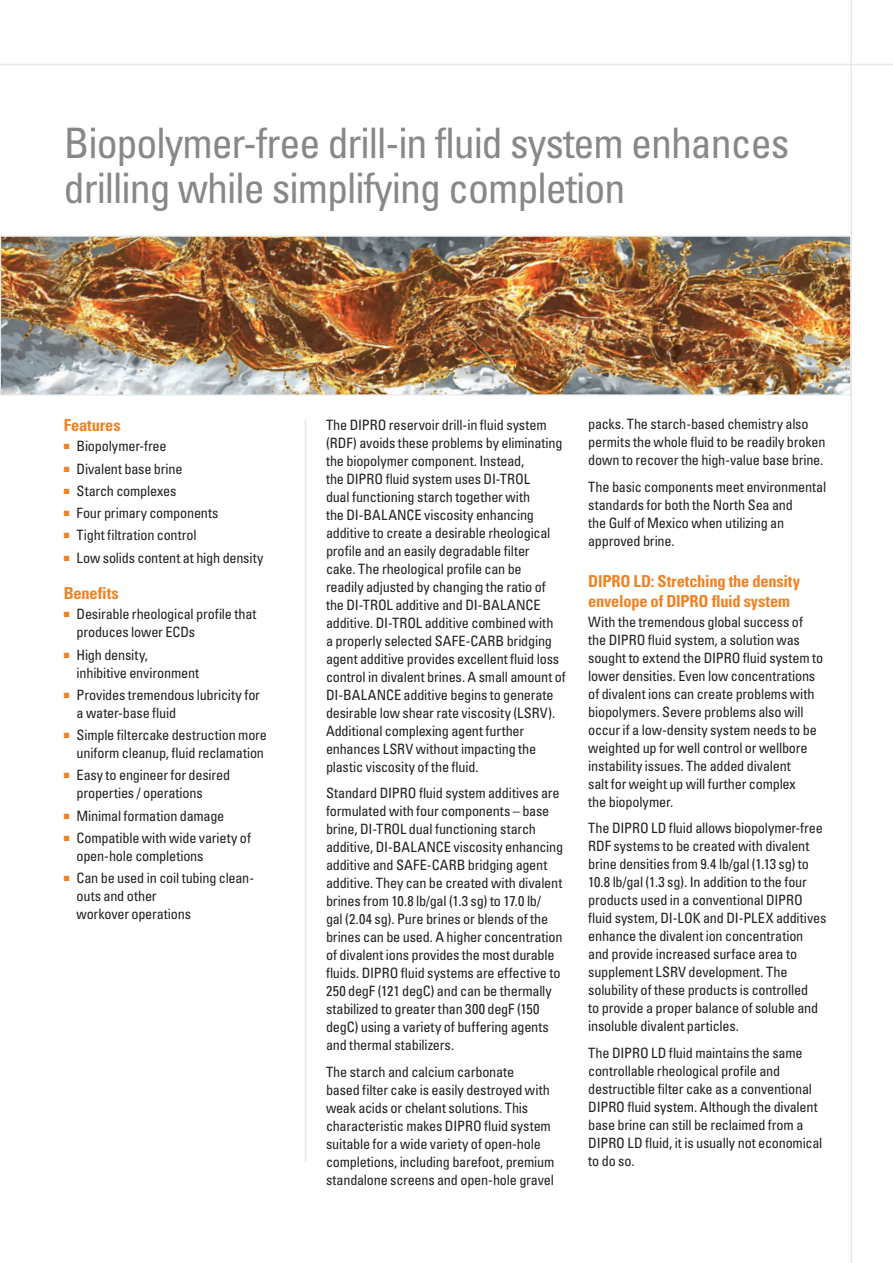
<style>
.page{position:relative;width:893px;height:1263px;background:#fff}
.page>*{position:absolute;margin:0;border:0;box-sizing:border-box;transform-origin:0 0}
.Page_Heading_28_pt{font:condensed 42px/45px "Univers LT Std";letter-spacing:-.025em;color:#87888a}
.Body_Heading_11_pt{font:700 condensed 16.5px/19.5px "Univers LT Std";letter-spacing:-.01em;color:#ef8222}
.Body_9_5_pt___12_pt{font:condensed 14.25px/18px "Univers LT Std";letter-spacing:-.015em;color:#231f20}
.s1{color:#ef8222}
</style>
<div class="page">
<hr style="left:0;top:64px;width:893px;height:1px;background:#e6e7e7">
<hr style="left:305px;top:419px;width:1px;height:743px;background:#e6e7e7">
<hr style="left:850px;top:0;width:2px;height:1263px;background:#e6e7e7">
<img style="left:2px;top:238px;width:847px;height:155px">
<div style="left:0;top:236px;width:851px;height:159px;border:1px solid #e6e7e7"></div>
<p class="Page_Heading_28_pt" style="left:64px;top:120px;width:727px">Biopolymer-free drill-in fluid system enhances drilling while simplifying completion</p>
<p class="Body_Heading_11_pt" style="left:64px;top:415px;width:58px">Features</p>
<p class="Body_9_5_pt___12_pt" style="left:64px;top:437px;width:104px"><span class="s1">■</span> Biopolymer-free</p>
<p class="Body_9_5_pt___12_pt" style="left:64px;top:459px;width:120px"><span class="s1">■</span> Divalent base brine</p>
<p class="Body_9_5_pt___12_pt" style="left:64px;top:482px;width:114px"><span class="s1">■</span> Starch complexes</p>
<p class="Body_9_5_pt___12_pt" style="left:64px;top:504px;width:156px"><span class="s1">■</span> Four primary components</p>
<p class="Body_9_5_pt___12_pt" style="left:64px;top:526px;width:134px"><span class="s1">■</span> Tight filtration control</p>
<p class="Body_9_5_pt___12_pt" style="left:64px;top:548px;width:201px"><span class="s1">■</span> Low solids content at high density</p>
<p class="Body_Heading_11_pt" style="left:64px;top:583px;width:56px">Benefits</p>
<p class="Body_9_5_pt___12_pt" style="left:77px;top:605px;width:181px;text-indent:-13px"><span class="s1">■</span> Desirable rheological profile that produces lower ECDs</p>
<p class="Body_9_5_pt___12_pt" style="left:77px;top:645px;width:124px;text-indent:-13px"><span class="s1">■</span> High density, inhibitive environment</p>
<p class="Body_9_5_pt___12_pt" style="left:77px;top:685px;width:185px;text-indent:-13px"><span class="s1">■</span> Provides tremendous lubricity for a water-base fluid</p>
<p class="Body_9_5_pt___12_pt" style="left:64px;top:726px;width:205px;text-align:right"><span class="s1">■</span> Simple filtercake destruction more uniform cleanup, fluid reclamation</p>
<p class="Body_9_5_pt___12_pt" style="left:77px;top:766px;width:155px;text-indent:-13px"><span class="s1">■</span> Easy to engineer for desired properties / operations</p>
<p class="Body_9_5_pt___12_pt" style="left:64px;top:806px;width:162px"><span class="s1">■</span> Minimal formation damage</p>
<p class="Body_9_5_pt___12_pt" style="left:77px;top:828px;width:176px;text-indent:-13px"><span class="s1">■</span> Compatible with wide variety of open-hole completions</p>
<p class="Body_9_5_pt___12_pt" style="left:77px;top:869px;width:179px;text-indent:-13px"><span class="s1">■</span> Can be used in coil tubing clean&shy;outs and other<br>workover operations</p>
<p class="Body_9_5_pt___12_pt" style="left:326px;top:415px;width:241px">The DIPRO reservoir drill-in fluid system (RDF) avoids these problems by eliminating the biopolymer component. Instead,<br>the DIPRO fluid system uses DI-TROL<br>dual functioning starch together with<br>the DI-BALANCE viscosity enhancing additive to create a desirable rheological profile and an easily degradable filter<br>cake. The rheological profile can be<br>readily adjusted by changing the ratio of the DI-TROL additive and DI-BALANCE additive. DI-TROL additive combined with<br>a properly selected SAFE-CARB bridging agent additive provides excellent fluid loss control in divalent brines. A small amount of DI-BALANCE additive begins to generate desirable low shear rate viscosity (LSRV).<br>Additional complexing agent further enhances LSRV without impacting the plastic viscosity of the fluid.</p>
<p class="Body_9_5_pt___12_pt" style="left:326px;top:784px;width:239px">Standard DIPRO fluid system additives are formulated with four components – base brine, DI-TROL dual functioning starch additive, DI-BALANCE viscosity enhancing additive and SAFE-CARB bridging agent additive. They can be created with divalent brines from 10.8 lb/gal (1.3 sg) to 17.0 lb/<br>gal (2.04 sg). Pure brines or blends of the brines can be used. A higher concentration of divalent ions provides the most durable fluids. DIPRO fluid systems are effective to 250 degF (121 degC) and can be thermally stabilized to greater than 300 degF (150 degC) using a variety of buffering agents and thermal stabilizers.</p>
<p class="Body_9_5_pt___12_pt" style="left:326px;top:1062px;width:230px">The starch and calcium carbonate<br>based filter cake is easily destroyed with weak acids or chelant solutions. This characteristic makes DIPRO fluid system suitable for a wide variety of open-hole completions, including barefoot, premium standalone screens and open-hole gravel</p>
<p class="Body_9_5_pt___12_pt" style="left:588px;top:415px;width:239px">packs. The starch-based chemistry also permits the whole fluid to be readily broken down to recover the high-value base brine.</p>
<p class="Body_9_5_pt___12_pt" style="left:588px;top:478px;width:239px">The basic components meet environmental standards for both the North Sea and<br>the Gulf of Mexico when utilizing an approved brine.</p>
<p class="Body_Heading_11_pt" style="left:588px;top:571px;width:213px">DIPRO LD: Stretching the density envelope of DIPRO fluid system</p>
<p class="Body_9_5_pt___12_pt" style="left:588px;top:612px;width:236px">With the tremendous global success of the DIPRO fluid system, a solution was sought to extend the DIPRO fluid system to lower densities. Even low concentrations of divalent ions can create problems with biopolymers. Severe problems also will occur if a low-density system needs to be weighted up for well control or wellbore instability issues. The added divalent<br>salt for weight up will further complex<br>the biopolymer.</p>
<p class="Body_9_5_pt___12_pt" style="left:588px;top:819px;width:240px">The DIPRO LD fluid allows biopolymer-free RDF systems to be created with divalent brine densities from 9.4 lb/gal (1.13 sg) to 10.8 lb/gal (1.3 sg). In addition to the four products used in a conventional DIPRO fluid system, DI-LOK and DI-PLEX additives enhance the divalent ion concentration and provide increased surface area to supplement LSRV development. The solubility of these products is controlled<br>to provide a proper balance of soluble and insoluble divalent particles.</p>
<p class="Body_9_5_pt___12_pt" style="left:588px;top:1044px;width:236px">The DIPRO LD fluid maintains the same controllable rheological profile and destructible filter cake as a conventional DIPRO fluid system. Although the divalent base brine can still be reclaimed from a DIPRO LD fluid, it is usually not economical to do so.</p>
</div>
